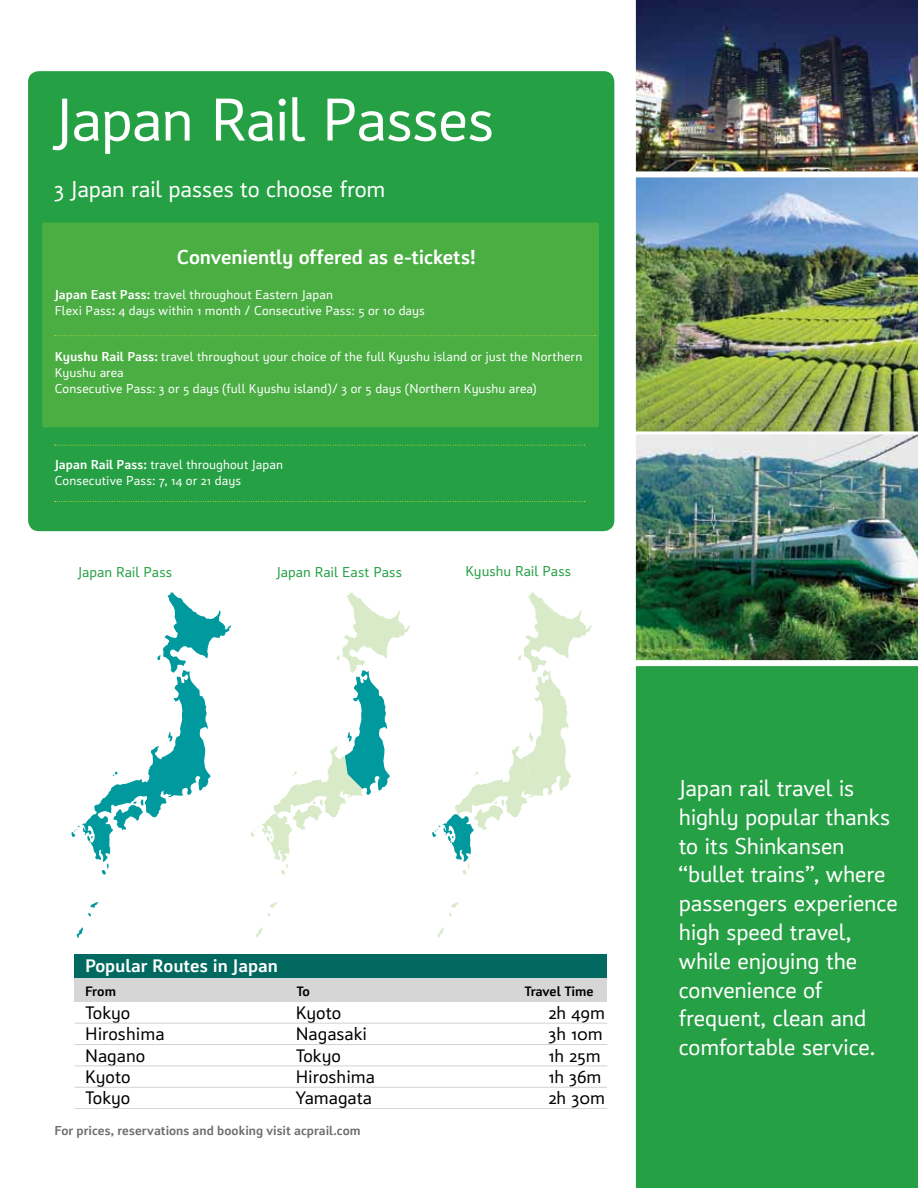
<style>
.page{position:relative;width:918px;height:1188px;background:#fff}
.page>*{position:absolute;margin:0;border:0;box-sizing:border-box;transform-origin:0 0}
.t1{font:63px "Insider";letter-spacing:-.015em;color:#fff}
.t2{font:24px/28.8px "Insider";letter-spacing:-.01em;color:#fff}
.t3{font:700 21px "Insider";letter-spacing:-.005em;color:#fff}
.t4{font:18.9px/21.3px "Insider";color:#010101}
.t5{font:700 18.9px "Insider";color:#fff}
.t6{font:15px "Insider";color:#26a044}
.t7{font:700 14.25px "Insider";letter-spacing:-.01em;color:#000}
.t8{font:13.5px/16.2px "Insider";letter-spacing:.005em;color:#fff}
.t9{font:700 13.5px "Insider";color:#6d6e71}
.s1{font-weight:700}
</style>
<div class="page">
<img style="left:635px;top:177px;width:283px;height:254px">
<img style="left:635px;top:0;width:283px;height:172px">
<img style="left:635px;top:431px;width:283px;height:230px">
<div style="left:635px;top:666px;width:283px;height:522px;background:#26a044"></div>
<div style="left:28px;top:71px;width:586px;height:460px;background:#26a044;border-radius:11px"></div>
<div style="left:42px;top:222px;width:557px;height:205px;background:#4aae43;border-radius:2px"></div>
<svg style="left:71px;top:593px;width:160px;height:345px"></svg>
<svg style="left:256px;top:927px;width:7px;height:11px"></svg>
<svg style="left:268px;top:902px;width:10px;height:15px"></svg>
<svg style="left:251px;top:593px;width:160px;height:282px"></svg>
<svg style="left:437px;top:927px;width:7px;height:11px"></svg>
<svg style="left:449px;top:902px;width:10px;height:15px"></svg>
<svg style="left:432px;top:593px;width:160px;height:282px"></svg>
<svg style="left:55px;top:335px;width:541px;height:1px"></svg>
<svg style="left:55px;top:501px;width:530px;height:1px"></svg>
<svg style="left:55px;top:445px;width:530px;height:1px"></svg>
<div style="left:75px;top:978px;width:532px;height:24px;background:#d6d6d6"></div>
<div style="left:75px;top:954px;width:532px;height:24px;background:#026960"></div>
<hr style="left:75px;top:1023px;width:532px;height:1px;background:#d1d2d1">
<hr style="left:75px;top:1044px;width:532px;height:1px;background:#d1d2d1">
<hr style="left:75px;top:1066px;width:532px;height:1px;background:#d1d2d1">
<hr style="left:75px;top:1087px;width:532px;height:1px;background:#d1d2d1">
<hr style="left:75px;top:1108px;width:532px;height:1px;background:#d1d2d1">
<h1 class="t1" style="left:54px;top:85px;width:442px">Japan Rail Passes</h1>
<h2 class="t2" style="left:54px;top:175px;width:333px">3 Japan rail passes to choose from</h2>
<h3 class="t3" style="left:177px;top:245px;width:300px">Conveniently offered as e-tickets!</h3>
<p class="t8" style="left:55px;top:286px;width:372px"><span class="s1">Japan East Pass:</span> travel throughout Eastern Japan<br>Flexi Pass<span class="s1">:</span> 4 days within 1 month / Consecutive Pass: 5 or 10 days</p>
<p class="t8" style="left:55px;top:348px;width:529px"><span class="s1">Kyushu Rail Pass:</span> travel throughout your choice of the full Kyushu island or just the Northern<br>Kyushu area<br>Consecutive Pass: 3 or 5 days (full Kyushu island)/ 3 or 5 days (Northern Kyushu area)</p>
<p class="t8" style="left:55px;top:456px;width:230px"><span class="s1">Japan Rail Pass:</span> travel throughout Japan<br>Consecutive Pass: 7, 14 or 21 days</p>
<p class="t6" style="left:78px;top:564px;width:96px">Japan Rail Pass</p>
<p class="t6" style="left:276px;top:564px;width:127px">Japan Rail East Pass</p>
<p class="t6" style="left:465px;top:563px;width:107px">Kyushu Rail Pass</p>
<h3 class="t5" style="left:85px;top:955px;width:194px">Popular Routes in Japan</h3>
<h3 class="t4" style="left:85px;top:1002px;width:47px">Tokyo</h3>
<h3 class="t4" style="left:296px;top:1002px;width:47px">Kyoto</h3>
<h3 class="t4" style="left:85px;top:1023px;width:81px">Hiroshima</h3>
<h3 class="t4" style="left:296px;top:1023px;width:73px">Nagasaki</h3>
<h3 class="t4" style="left:85px;top:1045px;width:62px">Nagano</h3>
<h3 class="t4" style="left:296px;top:1045px;width:47px">Tokyo</h3>
<h3 class="t4" style="left:85px;top:1066px;width:47px">Kyoto</h3>
<h3 class="t4" style="left:296px;top:1066px;width:81px">Hiroshima</h3>
<h3 class="t4" style="left:85px;top:1087px;width:47px">Tokyo</h3>
<h3 class="t4" style="left:296px;top:1087px;width:78px">Yamagata</h3>
<p class="t7" style="left:85px;top:983px;width:32px">From</p>
<p class="t7" style="left:296px;top:983px;width:15px">To</p>
<p class="t9" style="left:54px;top:1123px;width:308px">For prices, reservations and booking visit acprail.com</p>
<p class="t7" style="left:524px;top:983px;width:71px">Travel Time</p>
<h3 class="t4" style="left:548px;top:1002px;width:58px">2h 49m<br>3h 10m<br>1h 25m<br>1h 36m<br>2h 30m</h3>
<h2 class="t2" style="left:679px;top:774px;width:221px">Japan rail travel is highly popular thanks to its Shinkansen “bullet trains”, where passengers experience high speed travel, while enjoying the convenience of frequent, clean and comfortable service.</h2>
</div>
